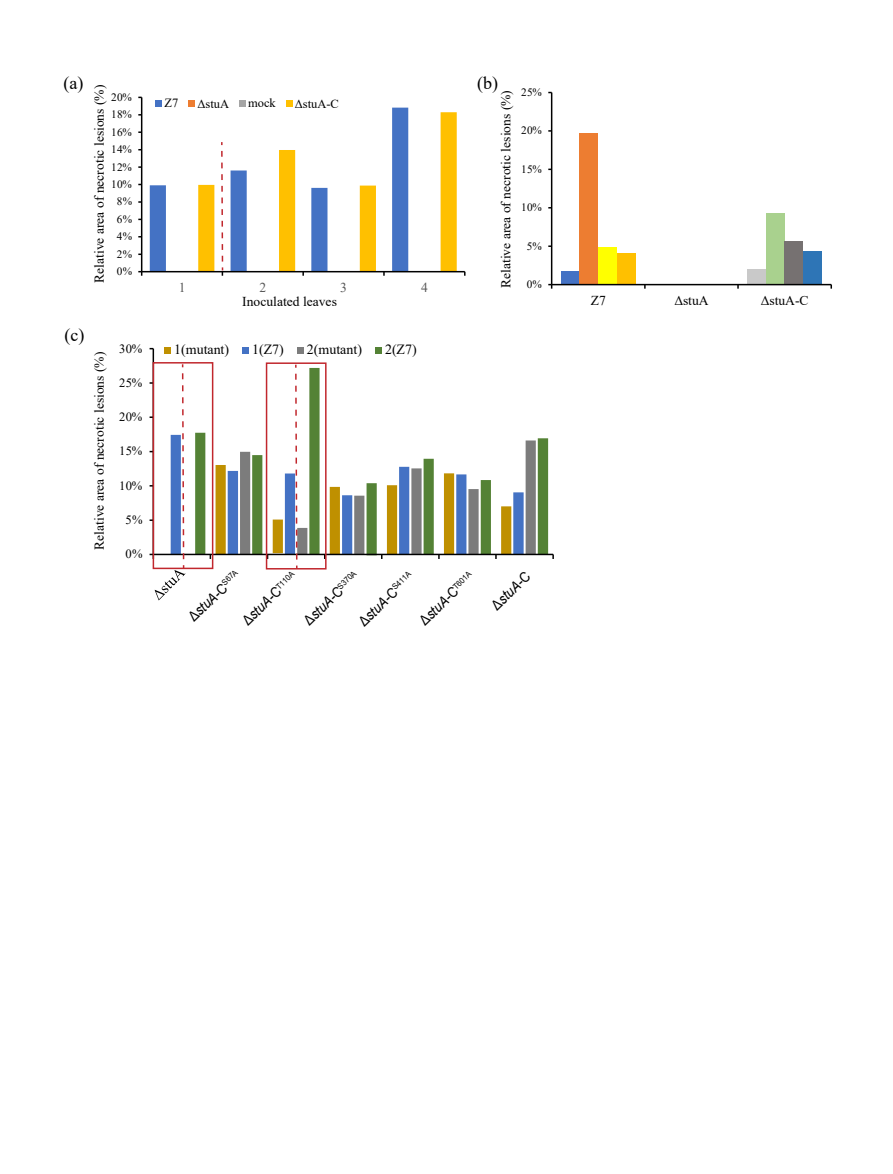
<style>
.page{position:relative;width:893px;height:1174px;background:#fff}
.page>*{position:absolute;margin:0;border:0;box-sizing:border-box;transform-origin:0 0}
.t1{font:18px "Times New Roman";color:#000}
.t2{font:italic 14.1px "Arial";color:#000;scale:.91 1}
.t3{font:13.95px "Times New Roman";color:#000}
.t4{font:13.65px "Times New Roman";color:#000}
.t5{font:13.65px "Times New Roman";color:#595959}
.t6{font:12.6px "Times New Roman";letter-spacing:.005em;color:#000}
.t7{font:12.45px "Times New Roman";color:#000}
.t8{font:11.25px "Times New Roman";letter-spacing:.005em;color:#000}
.s1{font-style:normal}
</style>
<div class="page">
<svg style="left:150px;top:108px;width:258px;height:163px"></svg>
<hr style="left:141px;top:97px;width:1px;height:175px;background:#000">
<hr style="left:142px;top:271px;width:323px;height:1px;background:#000">
<svg style="left:138px;top:271px;width:4px;height:5px"></svg>
<svg style="left:156px;top:100px;width:6px;height:6px"></svg>
<svg style="left:189px;top:100px;width:6px;height:6px"></svg>
<svg style="left:239px;top:100px;width:6px;height:6px"></svg>
<svg style="left:286px;top:100px;width:6px;height:6px"></svg>
<svg style="left:198px;top:112px;width:259px;height:164px"></svg>
<div style="left:747px;top:269px;width:19px;height:16px;background:#c9c9c9"></div>
<div style="left:561px;top:271px;width:19px;height:14px;background:#4472c4"></div>
<div style="left:766px;top:213px;width:19px;height:72px;background:#a9d18e"></div>
<div style="left:580px;top:133px;width:18px;height:152px;background:#ed7d31"></div>
<div style="left:598px;top:247px;width:19px;height:38px;background:#ff0"></div>
<div style="left:785px;top:241px;width:18px;height:44px;background:#767171"></div>
<div style="left:803px;top:251px;width:19px;height:34px;background:#2e75b6"></div>
<div style="left:617px;top:253px;width:18px;height:32px;background:#ffc000"></div>
<hr style="left:551px;top:92px;width:1px;height:193px;background:#000">
<hr style="left:552px;top:284px;width:279px;height:1px;background:#000">
<svg style="left:548px;top:284px;width:4px;height:5px"></svg>
<svg style="left:195px;top:432px;width:353px;height:121px;fill:#548235"></svg>
<hr style="left:153px;top:349px;width:1px;height:205px;background:#000">
<hr style="left:153px;top:553px;width:400px;height:2px;background:#000">
<div style="left:164px;top:346px;width:7px;height:7px;background:#bf9000"></div>
<div style="left:242px;top:346px;width:7px;height:7px;background:#4472c4"></div>
<div style="left:297px;top:346px;width:7px;height:7px;background:#7c7c7c"></div>
<div style="left:375px;top:346px;width:7px;height:7px;background:#548235"></div>
<svg style="left:213px;top:365px;width:323px;height:203px"></svg>
<div style="left:153px;top:362px;width:60px;height:207px;border:2px solid #c1272d"></div>
<svg style="left:150px;top:364px;width:36px;height:236px"></svg>
<h1 class="t1" style="left:64px;top:70px;width:21px">(a)</h1>
<h1 class="t1" style="left:477px;top:70px;width:22px">(b)</h1>
<p class="t4" style="left:90px;top:283px;width:199px;rotate:-90deg">Relative area of necrotic lesions (%)</p>
<p class="t4" style="left:496px;top:288px;width:199px;rotate:-90deg">Relative area of necrotic lesions (%)</p>
<p class="t8" style="left:111px;top:89px;width:22px">20%</p>
<p class="t7" style="left:165px;top:94px;width:15px">Z7</p>
<p class="t7" style="left:198px;top:95px;width:33px">ΔstuA</p>
<p class="t7" style="left:248px;top:94px;width:29px">mock</p>
<p class="t7" style="left:295px;top:95px;width:45px">ΔstuA-C</p>
<p class="t8" style="left:111px;top:107px;width:22px">18%</p>
<p class="t8" style="left:111px;top:124px;width:22px">16%</p>
<p class="t8" style="left:111px;top:141px;width:22px">14%</p>
<p class="t8" style="left:111px;top:159px;width:22px">12%</p>
<p class="t8" style="left:111px;top:176px;width:22px">10%</p>
<p class="t8" style="left:117px;top:194px;width:17px">8%</p>
<p class="t8" style="left:117px;top:211px;width:17px">6%</p>
<p class="t8" style="left:117px;top:229px;width:17px">4%</p>
<p class="t8" style="left:117px;top:246px;width:17px">2%</p>
<p class="t8" style="left:117px;top:263px;width:17px">0%</p>
<p class="t5" style="left:179px;top:278px;width:8px">1</p>
<p class="t5" style="left:259px;top:278px;width:8px">2</p>
<p class="t5" style="left:340px;top:278px;width:8px">3</p>
<p class="t5" style="left:421px;top:278px;width:8px">4</p>
<p class="t4" style="left:242px;top:291px;width:96px">Inoculated leaves</p>
<p class="t8" style="left:521px;top:84px;width:22px">25%</p>
<p class="t8" style="left:521px;top:123px;width:22px">20%</p>
<p class="t8" style="left:521px;top:161px;width:22px">15%</p>
<p class="t8" style="left:521px;top:199px;width:22px">10%</p>
<p class="t8" style="left:527px;top:238px;width:17px">5%</p>
<p class="t8" style="left:527px;top:276px;width:17px">0%</p>
<h1 class="t1" style="left:64px;top:322px;width:21px">(c)</h1>
<p class="t4" style="left:90px;top:550px;width:199px;rotate:-90deg">Relative area of necrotic lesions (%)</p>
<p class="t6" style="left:119px;top:339px;width:25px">30%</p>
<p class="t3" style="left:174px;top:340px;width:56px">1(mutant)</p>
<p class="t3" style="left:252px;top:340px;width:33px">1(Z7)</p>
<p class="t3" style="left:307px;top:340px;width:56px">2(mutant)</p>
<p class="t3" style="left:385px;top:340px;width:33px">2(Z7)</p>
<p class="t6" style="left:119px;top:374px;width:25px">25%</p>
<p class="t6" style="left:119px;top:408px;width:25px">20%</p>
<p class="t6" style="left:119px;top:442px;width:25px">15%</p>
<p class="t6" style="left:119px;top:476px;width:25px">10%</p>
<p class="t6" style="left:126px;top:511px;width:18px">5%</p>
<p class="t6" style="left:126px;top:545px;width:18px">0%</p>
<p class="t2" style="left:184px;top:612px;width:74px;rotate:-44deg"><span class="s1">Δ</span>stuA-<span class="s1">C</span><sup>S67A</sup></p>
<p class="t2" style="left:238px;top:616px;width:78px;rotate:-44deg"><span class="s1">Δ</span>stuA-<span class="s1">C</span><sup>T110A</sup></p>
<p class="t2" style="left:355px;top:617px;width:79px;rotate:-44deg"><span class="s1">Δ</span>stuA-<span class="s1">C</span><sup>S411A</sup></p>
<p class="t2" style="left:300px;top:616px;width:79px;rotate:-44deg"><span class="s1">Δ</span>stuA-<span class="s1">C</span><sup>S370A</sup></p>
<p class="t2" style="left:415px;top:616px;width:78px;rotate:-44deg"><span class="s1">Δ</span>stuA-<span class="s1">C</span><sup>T601A</sup></p>
<p class="t2" style="left:487px;top:600px;width:54px;rotate:-44deg"><span class="s1">Δ</span>stuA-<span class="s1">C</span></p>
<p class="t4" style="left:591px;top:290px;width:17px">Z7</p>
<p class="t4" style="left:674px;top:291px;width:36px">ΔstuA</p>
<p class="t4" style="left:761px;top:291px;width:49px">ΔstuA-C</p>
</div>
